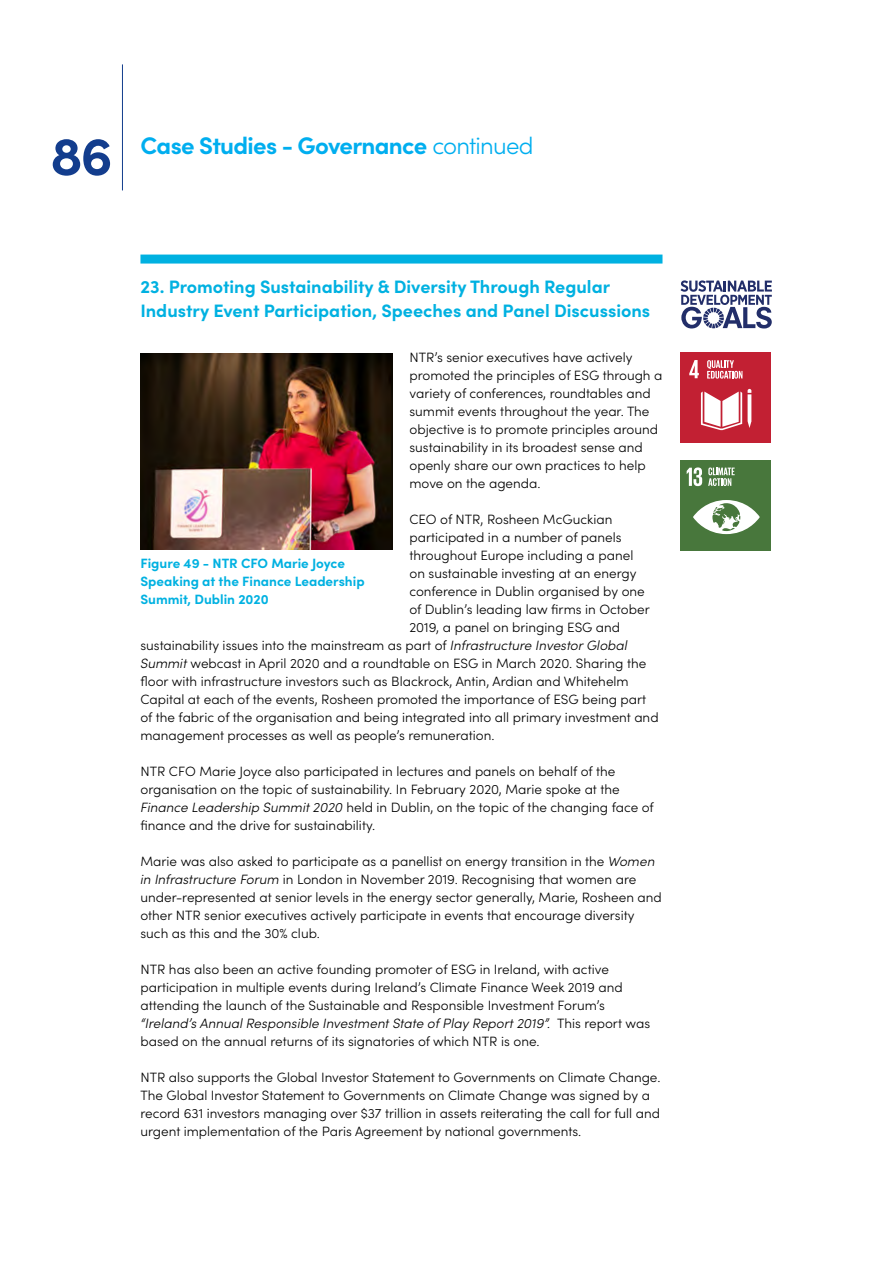
<style>
.page{position:relative;width:893px;height:1263px;background:#fff}
.page>*{position:absolute;margin:0;border:0;box-sizing:border-box;transform-origin:0 0}
.t1{font:700 54px "Sofia Pro";color:#133d8d}
.t2{font:700 24px "Sofia Pro";letter-spacing:-.03em;color:#00aeef}
.t3{font:700 18px/24px "Sofia Pro";color:#00b1e1}
.t4{font:300 13.5px/18px "Sofia Pro";color:#000}
.t5{font:700 13.5px/18px "Sofia Pro";color:#00b1e1}
.s1{font-weight:300}
.s2{font-style:italic}
</style>
<div class="page">
<div style="left:140px;top:255px;width:522px;height:9px;background:#00b1e1"></div>
<div style="left:680px;top:352px;width:91px;height:91px;background:#c22033"></div>
<svg style="left:701px;top:391px;width:41px;height:39px"></svg>
<svg style="left:748px;top:389px;width:3px;height:39px"></svg>
<svg style="left:689px;top:360px;width:10px;height:18px"></svg>
<svg style="left:707px;top:360px;width:35px;height:19px"></svg>
<div style="left:680px;top:460px;width:91px;height:90px;background:#48773c"></div>
<svg style="left:693px;top:500px;width:67px;height:34px"></svg>
<svg style="left:687px;top:467px;width:15px;height:19px"></svg>
<svg style="left:708px;top:467px;width:27px;height:19px"></svg>
<img style="left:140px;top:353px;width:252px;height:197px">
<svg style="left:680px;top:280px;width:92px;height:48px"></svg>
<hr style="left:122px;top:64px;width:1px;height:126px;background:#133d8d">
<h1 class="t1" style="left:50px;top:114px;width:64px">86</h1>
<h2 class="t2" style="left:140px;top:127px;width:395px">Case Studies - Governance <span class="s1">continued</span></h2>
<h3 class="t3" style="left:140px;top:274px;width:511px">23. Promoting Sustainability &amp; Diversity Through Regular<br>Industry Event Participation, Speeches and Panel Discussions</h3>
<p class="t4" style="left:409px;top:348px;width:254px">NTR’s senior executives have actively promoted the principles of ESG through a variety of conferences, roundtables and summit events throughout the year. The objective is to promote principles around sustainability in its broadest sense and openly share our own practices to help move on the agenda.</p>
<p class="t4" style="left:409px;top:510px;width:204px">CEO of NTR, Rosheen McGuckian</p>
<p class="t4" style="left:409px;top:528px;width:214px">participated in a number of panels</p>
<p class="t4" style="left:409px;top:546px;width:225px">throughout Europe including a panel</p>
<p class="t4" style="left:409px;top:564px;width:229px">on sustainable investing at an energy</p>
<p class="t4" style="left:409px;top:582px;width:237px">conference in Dublin organised by one</p>
<p class="t4" style="left:409px;top:600px;width:242px">of Dublin’s leading law firms in October</p>
<p class="t4" style="left:409px;top:618px;width:212px">2019, a panel on bringing ESG and</p>
<p class="t4" style="left:140px;top:636px;width:489px">sustainability issues into the mainstream as part of <span class="s2">Infrastructure Investor Global</span></p>
<p class="t4" style="left:140px;top:654px;width:507px"><span class="s2">Summit</span> webcast in April 2020 and a roundtable on ESG in March 2020. Sharing the</p>
<p class="t4" style="left:140px;top:672px;width:490px">floor with infrastructure investors such as Blackrock, Antin, Ardian and Whitehelm</p>
<p class="t4" style="left:140px;top:690px;width:507px">Capital at each of the events, Rosheen promoted the importance of ESG being part</p>
<p class="t4" style="left:140px;top:708px;width:520px">of the fabric of the organisation and being integrated into all primary investment and</p>
<p class="t4" style="left:140px;top:726px;width:356px">management processes as well as people’s remuneration.</p>
<p class="t4" style="left:140px;top:762px;width:515px">NTR CFO Marie Joyce also participated in lectures and panels on behalf of the organisation on the topic of sustainability. In February 2020, Marie spoke at the <span class="s2">Finance Leadership Summit 2020</span> held in Dublin, on the topic of the changing face of finance and the drive for sustainability.</p>
<p class="t4" style="left:140px;top:852px;width:523px">Marie was also asked to participate as a panellist on energy transition in the <span class="s2">Women in Infrastructure Forum</span> in London in November 2019. Recognising that women are under-represented at senior levels in the energy sector generally, Marie, Rosheen and other NTR senior executives actively participate in events that encourage diversity such as this and the 30% club.</p>
<p class="t4" style="left:140px;top:960px;width:511px">NTR has also been an active founding promoter of ESG in Ireland, with active participation in multiple events during Ireland’s Climate Finance Week 2019 and attending the launch of the Sustainable and Responsible Investment Forum’s <span class="s2">“Ireland’s Annual Responsible Investment State of Play Report 2019”.</span> This report was based on the annual returns of its signatories of which NTR is one.</p>
<p class="t4" style="left:140px;top:1068px;width:522px">NTR also supports the Global Investor Statement to Governments on Climate Change.<br>The Global Investor Statement to Governments on Climate Change was signed by a record 631 investors managing over $37 trillion in assets reiterating the call for full and urgent implementation of the Paris Agreement by national governments.</p>
<p class="t5" style="left:140px;top:553px;width:226px">Figure 49 - NTR CFO Marie Joyce<br>Speaking at the Finance Leadership<br>Summit, Dublin 2020</p>
</div>
